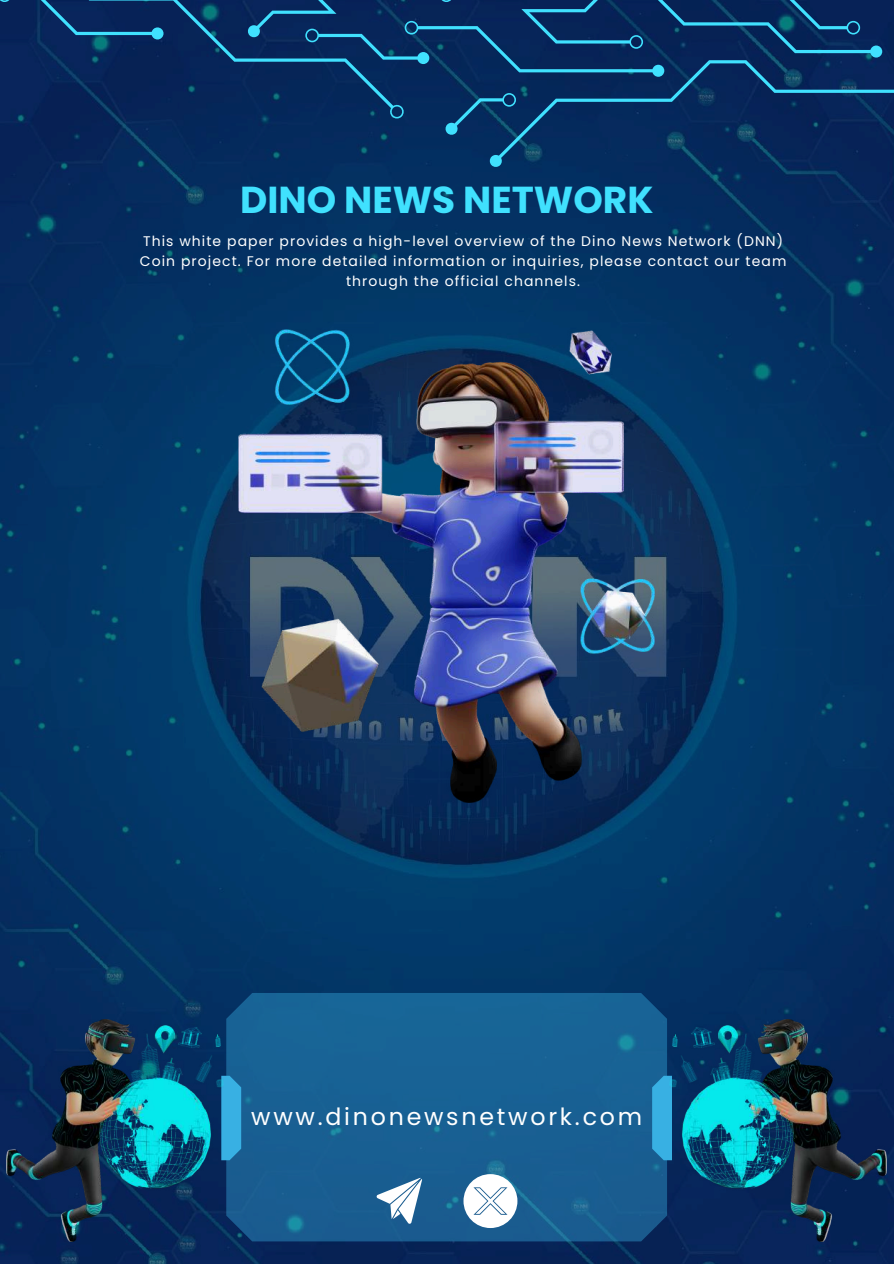
<style>
.page{position:relative;width:894px;height:1264px;background:#fff}
.page>*{position:absolute;margin:0;border:0;box-sizing:border-box;transform-origin:0 0}
.t1{font:700 37.5px "Poppins";color:#40e1fe}
.t2{font:23.7px "Poppins";letter-spacing:.115em;color:#fff}
.t3{font:13.95px/20.2px "Poppins";letter-spacing:.075em;color:#fff;text-align:center}
</style>
<div class="page">
<img style="left:0;top:119px;width:893px;height:1144px">
<div style="left:0;top:0;width:193px;height:119px;background:#072457"></div>
<svg style="left:0;top:0;width:163px;height:39px"></svg>
<svg style="left:193px;top:0;width:700px;height:167px"></svg>
<img style="left:238px;top:329px;width:416px;height:473px">
<div style="left:226px;top:992px;width:441px;height:249px;background:#186093"></div>
<svg style="left:224px;top:1075px;width:17px;height:85px"></svg>
<svg style="left:652px;top:1075px;width:17px;height:85px"></svg>
<img style="left:669px;top:1019px;width:217px;height:222px">
<img style="left:7px;top:1019px;width:217px;height:222px">
<svg style="left:463px;top:1174px;width:54px;height:53px"></svg>
<svg style="left:376px;top:1177px;width:46px;height:46px"></svg>
<h1 class="t1" style="left:240px;top:174px;width:414px">DINO NEWS NETWORK</h1>
<p class="t3" style="left:140px;top:231px;width:647px">This white paper provides a high-level overview of the Dino News Network (DNN)<br>Coin project. For more detailed information or inquiries, please contact our team through the official channels.</p>
<h2 class="t2" style="left:251px;top:1099px;width:392px">www.dinonewsnetwork.com</h2>
</div>
